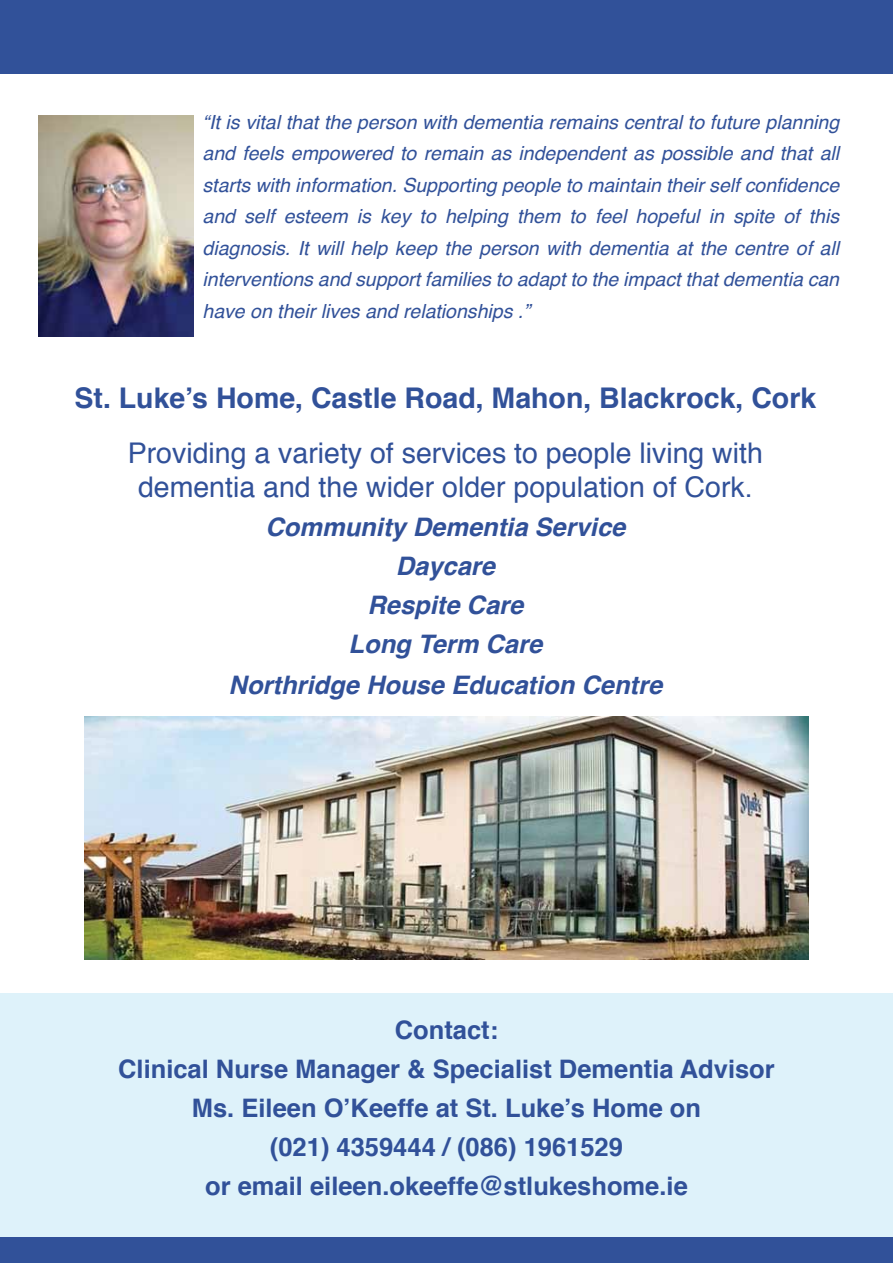
<style>
.page{position:relative;width:893px;height:1263px;background:#fff}
.page>*{position:absolute;margin:0;border:0;box-sizing:border-box;transform-origin:0 0}
.t1{font:28.5px/34.2px "Helvetica";color:#315199;text-align:center}
.t2{font:700 28.5px "Helvetica";color:#315199}
.t3{font:700 25.5px/39px "Helvetica";color:#315199;text-align:center}
.t4{font:italic 700 25.5px/39.3px "Helvetica";color:#315199;text-align:center}
.t5{font:italic 19.5px/31.5px "Helvetica";color:#315199;text-align:justify}
</style>
<div class="page">
<div style="left:0;top:993px;width:893px;height:270px;background:#def2fa"></div>
<div style="left:0;top:1237px;width:893px;height:26px;background:#315199"></div>
<div style="left:0;top:0;width:893px;height:74px;background:#315199"></div>
<img style="left:38px;top:116px;width:156px;height:220px">
<img style="left:85px;top:717px;width:723px;height:243px">
<p class="t5" style="left:202px;top:107px;width:638px">“It is vital that the person with dementia remains central to future planning and feels empowered to remain as independent as possible and that all starts with information. Supporting people to maintain their self confidence and self esteem is key to helping them to feel hopeful in spite of this diagnosis. It will help keep the person with dementia at the centre of all interventions and support families to adapt to the impact that dementia can have on their lives and relationships .”</p>
<h1 class="t2" style="left:74px;top:375px;width:743px">St. Luke’s Home, Castle Road, Mahon, Blackrock, Cork</h1>
<h1 class="t1" style="left:128px;top:437px;width:637px">Providing a variety of services to people living with dementia and the wider older population of Cork.</h1>
<h2 class="t4" style="left:229px;top:508px;width:435px">Community Dementia Service<br>Daycare<br>Respite Care<br>Long Term Care<br>Northridge House Education Centre</h2>
<h2 class="t3" style="left:118px;top:1011px;width:658px">Contact:<br>Clinical Nurse Manager &amp; Specialist Dementia Advisor Ms. Eileen O’Keeffe at St. Luke’s Home on<br>(021) 4359444 / (086) 1961529<br>or email eileen.okeeffe@stlukeshome.ie</h2>
</div>
